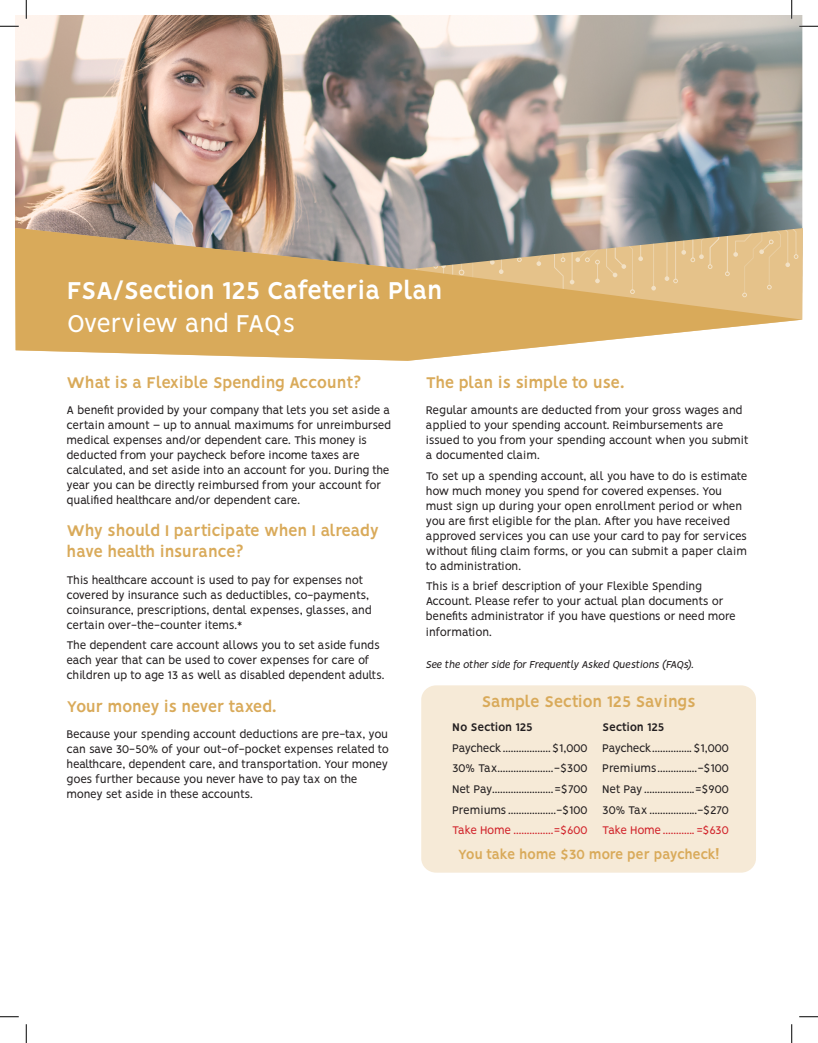
<style>
.page{position:relative;width:818px;height:1043px;background:#fff}
.page>*{position:absolute;margin:0;border:0;box-sizing:border-box;transform-origin:0 0}
.t1{font:700 27.5px "Vision";letter-spacing:-.03em;color:#fff}
.t2{font:27.5px "Vision";letter-spacing:-.03em;color:#fff}
.t3{font:700 17.5px/21px "Vision";letter-spacing:-.03em;color:#d9aa5a}
.t4{font:700 15px "Vision";letter-spacing:-.03em;color:#d9aa5a}
.t5{font:12.5px/15px "Vision";letter-spacing:-.03em;color:#231f20}
.t6{font:12.5px "Vision";letter-spacing:-.03em;color:#d1232a}
.t7{font:700 12.5px "Vision";letter-spacing:-.02em;color:#231f20}
.t8{font:italic 11.25px "Vision";color:#231f20}
</style>
<div class="page">
<img style="left:15px;top:15px;width:787px;height:213px">
<svg style="left:15px;top:228px;width:787px;height:133px;background:#d3b17a"></svg>
<div style="left:421px;top:685px;width:335px;height:187px;background:#f6ead7;border-radius:15px"></div>
<svg style="left:0;top:25px;width:19px;height:2px"></svg>
<svg style="left:799px;top:25px;width:19px;height:2px"></svg>
<svg style="left:0;top:1016px;width:19px;height:1px"></svg>
<svg style="left:799px;top:1016px;width:19px;height:1px"></svg>
<svg style="left:25px;top:0;width:2px;height:19px"></svg>
<svg style="left:25px;top:1024px;width:2px;height:18px"></svg>
<svg style="left:790px;top:0;width:2px;height:19px"></svg>
<svg style="left:791px;top:1024px;width:1px;height:18px"></svg>
<h1 class="t1" style="left:67px;top:274px;width:377px">FSA/Section 125 Cafeteria Plan</h1>
<h1 class="t2" style="left:67px;top:308px;width:230px">Overview and FAQs</h1>
<h2 class="t3" style="left:67px;top:373px;width:296px">What is a Flexible Spending Account?</h2>
<p class="t5" style="left:67px;top:404px;width:326px">A benefit provided by your company that lets you set aside a certain amount – up to annual maximums for unreimbursed medical expenses and/or dependent care. This money is deducted from your paycheck before income taxes are calculated, and set aside into an account for you. During the year you can be directly reimbursed from your account for qualified healthcare and/or dependent care.</p>
<h2 class="t3" style="left:67px;top:522px;width:314px">Why should I participate when I already have health insurance?</h2>
<p class="t5" style="left:67px;top:573px;width:306px">This healthcare account is used to pay for expenses not covered by insurance such as deductibles, co-payments, coinsurance, prescriptions, dental expenses, glasses, and certain over-the-counter items.*</p>
<p class="t5" style="left:67px;top:639px;width:319px">The dependent care account allows you to set aside funds each year that can be used to cover expenses for care of children up to age 13 as well as disabled dependent adults.</p>
<h2 class="t3" style="left:67px;top:697px;width:211px">Your money is never taxed.</h2>
<p class="t5" style="left:67px;top:727px;width:324px">Because your spending account deductions are pre-tax, you can save 30-50% of your out-of-pocket expenses related to healthcare, dependent care, and transportation. Your money goes further because you never have to pay tax on the money set aside in these accounts.</p>
<h2 class="t3" style="left:426px;top:373px;width:200px">The plan is simple to use.</h2>
<p class="t5" style="left:426px;top:404px;width:324px">Regular amounts are deducted from your gross wages and applied to your spending account. Reimbursements are issued to you from your spending account when you submit a documented claim.</p>
<p class="t5" style="left:426px;top:469px;width:323px">To set up a spending account, all you have to do is estimate how much money you spend for covered expenses. You must sign up during your open enrollment period or when you are first eligible for the plan. After you have received approved services you can use your card to pay for services without filing claim forms, or you can submit a paper claim to administration.</p>
<p class="t5" style="left:426px;top:580px;width:311px">This is a brief description of your Flexible Spending Account. Please refer to your actual plan documents or benefits administrator if you have questions or need more information.</p>
<p class="t8" style="left:426px;top:658px;width:269px">See the other side for Frequently Asked Questions (FAQs).</p>
<h2 class="t3" style="left:481px;top:692px;width:216px">Sample Section 125 Savings</h2>
<p class="t7" style="left:452px;top:719px;width:82px">No Section 125</p>
<p class="t7" style="left:602px;top:719px;width:64px">Section 125</p>
<p class="t5" style="left:452px;top:738px;width:278px;line-height:20.6px;text-align:justify">Paycheck..................$1,000 Paycheck...............$1,000<br>30% Tax.....................-$300 Premiums...............-$100<br>Net Pay.......................=$700 Net Pay ...................=$900<br>Premiums ..................-$100 30% Tax ..................-$270</p>
<p class="t6" style="left:452px;top:823px;width:278px">Take Home ...............=$600 Take Home............ =$630</p>
<p class="t4" style="left:458px;top:845px;width:263px">You take home $30 more per paycheck!</p>
</div>
